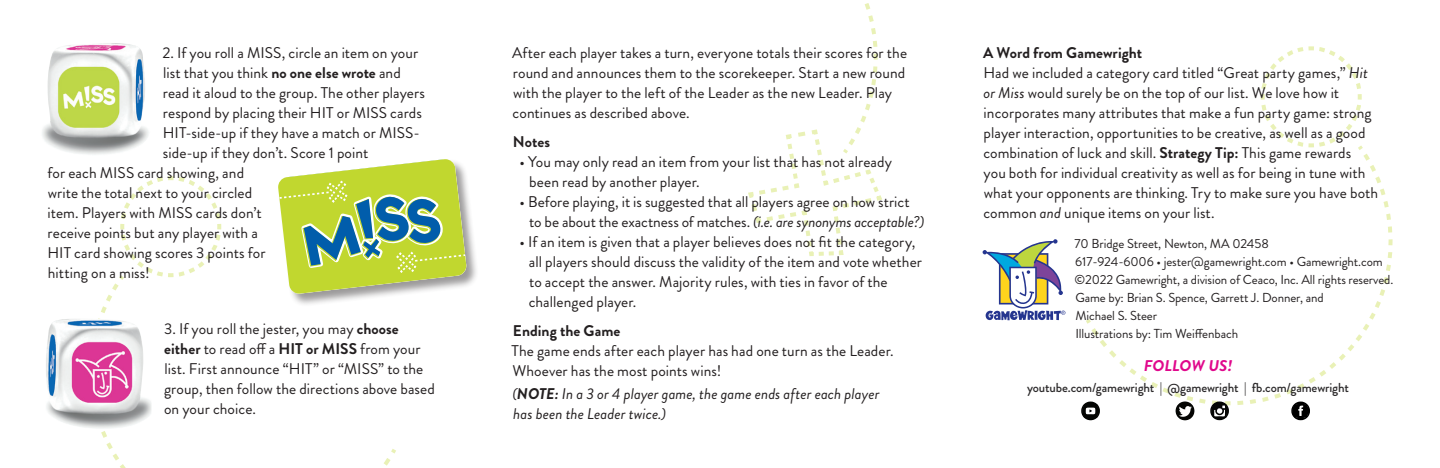
<style>
.page{position:relative;width:1440px;height:468px;background:#fff}
.page>*{position:absolute;margin:0;border:0;box-sizing:border-box;transform-origin:0 0}
.t1{font:15.6px/20px "Brandon Grotesque";letter-spacing:.005em;color:#231f20}
.t2{font:italic 15.6px/20px "Brandon Grotesque";letter-spacing:.005em;color:#231f20}
.t3{font:700 15.6px "Brandon Grotesque";letter-spacing:.005em;color:#231f20}
.t4{font:italic 700 15.6px "Brandon Grotesque";letter-spacing:.005em;color:#e0088c;scale:1.05 1}
.t5{font:13px/18px "Brandon Grotesque";letter-spacing:-.005em;color:#231f20}
.t6{font:500 13px "Brandon Grotesque";letter-spacing:-.01em;color:#2b292a}
.s1{font-weight:700}
.s2{font-style:italic}
</style>
<div class="page">
<svg style="left:748px;top:3px;width:134px;height:253px"></svg>
<svg style="left:98px;top:176px;width:124px;height:292px"></svg>
<div style="left:278px;top:159px;width:201px;height:148px;background:#231f20;opacity:.45"></div>
<svg style="left:278px;top:159px;width:189px;height:135px;background:#b1cb6f"></svg>
<img style="left:46px;top:319px;width:106px;height:110px">
<img style="left:42px;top:43px;width:107px;height:112px">
<svg style="left:983px;top:239px;width:82px;height:81px"></svg>
<svg style="left:1081px;top:46px;width:312px;height:374px"></svg>
<p class="t1" style="left:162px;top:43px;width:257px">2. If you roll a MISS, circle an item on your</p>
<p class="t1" style="left:163px;top:63px;width:239px">list that you think <span class="s1">no one else wrote</span> and</p>
<p class="t1" style="left:163px;top:83px;width:264px">read it aloud to the group. The other players</p>
<p class="t1" style="left:163px;top:103px;width:261px">respond by placing their HIT or MISS cards</p>
<p class="t1" style="left:163px;top:122px;width:259px">HIT-side-up if they have a match or MISS-</p>
<p class="t1" style="left:163px;top:142px;width:207px">side-up if they don’t. Score 1 point</p>
<p class="t1" style="left:48px;top:162px;width:198px">for each MISS card showing, and</p>
<p class="t1" style="left:48px;top:182px;width:206px">write the total next to your circled</p>
<p class="t1" style="left:48px;top:202px;width:216px">item. Players with MISS cards don’t</p>
<p class="t1" style="left:48px;top:222px;width:212px">receive points but any player with a</p>
<p class="t1" style="left:47px;top:242px;width:220px">HIT card showing scores 3 points for</p>
<p class="t1" style="left:48px;top:262px;width:103px">hitting on a miss!</p>
<p class="t1" style="left:164px;top:318px;width:272px">3. If you roll the jester, you may <span class="s1">choose either</span> to read off a <span class="s1">HIT or MISS</span> from your list. First announce “HIT” or “MISS” to the group, then follow the directions above based on your choice.</p>
<p class="t1" style="left:512px;top:42px;width:396px">After each player takes a turn, everyone totals their scores for the round and announces them to the scorekeeper. Start a new round with the player to the left of the Leader as the new Leader. Play continues as described above.</p>
<p class="t3" style="left:513px;top:130px;width:39px">Notes</p>
<p class="t1" style="left:529px;top:151px;width:364px;text-indent:-10px">• You may only read an item from your list that has not already been read by another player.</p>
<p class="t1" style="left:529px;top:191px;width:397px;text-indent:-9px">• Before playing, it is suggested that all players agree on how strict to be about the exactness of matches. <span class="s2">(i.e. are synonyms acceptable?)</span></p>
<p class="t1" style="left:529px;top:231px;width:395px;text-indent:-9px">• If an item is given that a player believes does not fit the category, all players should discuss the validity of the item and vote whether to accept the answer. Majority rules, with ties in favor of the challenged player.</p>
<p class="t3" style="left:513px;top:319px;width:109px">Ending the Game</p>
<p class="t1" style="left:512px;top:340px;width:384px">The game ends after each player has had one turn as the Leader.<br>Whoever has the most points wins!</p>
<p class="t2" style="left:512px;top:384px;width:369px">(<span class="s1">NOTE:</span> In a 3 or 4 player game, the game ends after each player has been the Leader twice.)</p>
<p class="t6" style="left:1027px;top:379px;width:323px">youtube.com/gamewright | @gamewright | fb.com/gamewright</p>
<p class="t1" style="left:983px;top:43px;width:397px"><span class="s1">A Word from Gamewright<br></span>Had we included a category card titled “Great party games,” <span class="s2">Hit or Miss</span> would surely be on the top of our list. We love how it incorporates many attributes that make a fun party game: strong player interaction, opportunities to be creative, as well as a good combination of luck and skill. <span class="s1">Strategy Tip:</span> This game rewards<br>you both for individual creativity as well as for being in tune with what your opponents are thinking. Try to make sure you have both common <span class="s2">and</span> unique items on your list.</p>
<p class="t5" style="left:1075px;top:235px;width:320px">70 Bridge Street, Newton, MA 02458<br>617-924-6006 • jester@gamewright.com • Gamewright.com ©2022 Gamewright, a division of Ceaco, Inc. All rights reserved.<br>Game by: Brian S. Spence, Garrett J. Donner, and<br>Michael S. Steer<br>Illustrations by: Tim Weiffenbach</p>
<p class="t4" style="left:1144px;top:355px;width:86px">FOLLOW US!</p>
</div>
